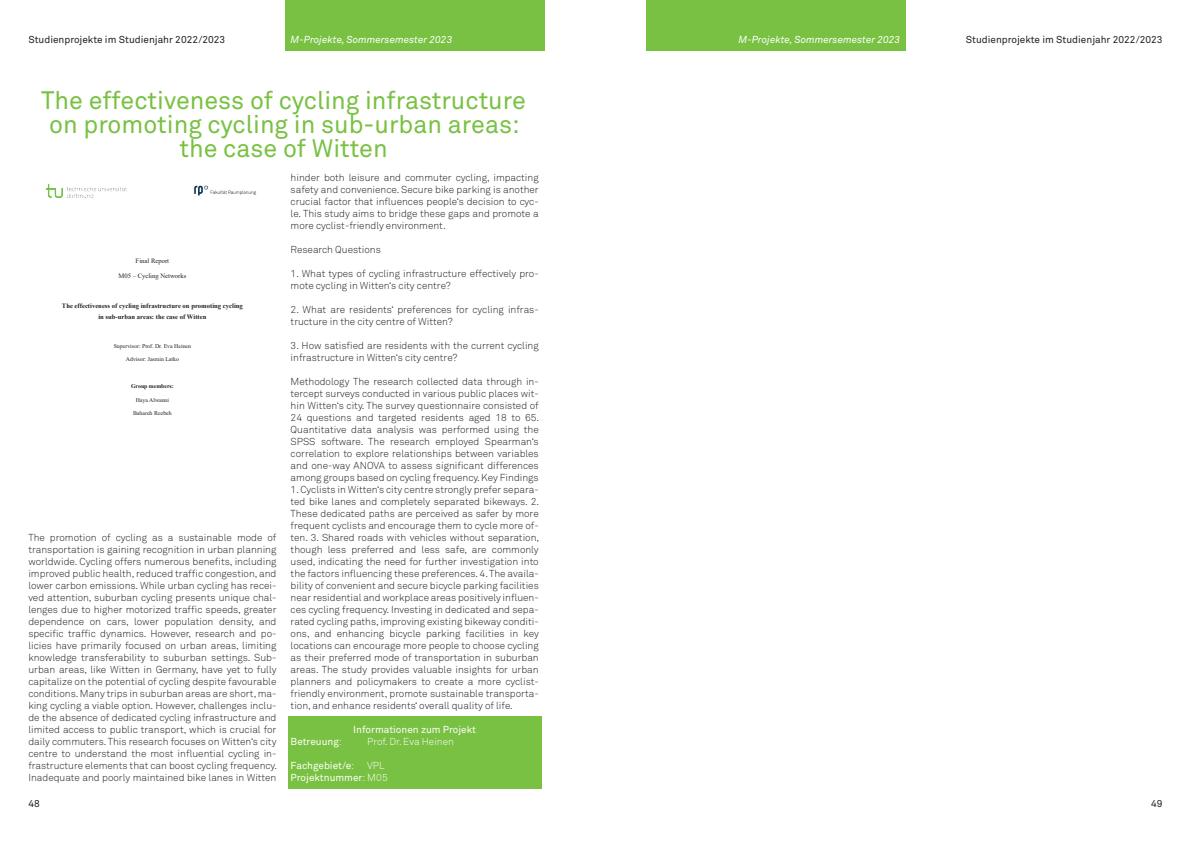
<style>
.page{position:relative;width:1191px;height:842px;background:#fff}
.page>*{position:absolute;margin:0;border:0;box-sizing:border-box;transform-origin:0 0}
.t1{font:25px/24px "Akkurat Pro";color:#79c142;text-align:center}
.t2{font:300 10px/12px "Akkurat Pro";color:#231f20;text-align:justify}
.t3{font:10px "Akkurat Pro";color:#231f20}
.t4{font:10px/12px "Akkurat Pro";color:#fff}
.t5{font:italic 10px "Akkurat Pro";color:#fff}
.t6{font:300 10px "Akkurat Pro";color:#fff}
.t7{font:700 6.6px/11.5px "Times New Roman";color:#231f20;text-align:center}
.t8{font:6.6px "Times New Roman";color:#231f20}
.t9{font:5.8px "Times New Roman";color:#231f20}
.t10{font:700 5.8px "Times New Roman";color:#231f20}
.s1{font-weight:300}
</style>
<div class="page">
<div style="left:646px;top:0;width:260px;height:50px;background:#79c142"></div>
<div style="left:285px;top:0;width:259px;height:50px;background:#79c142"></div>
<div style="left:288px;top:717px;width:253px;height:24px;background:#79c142"></div>
<div style="left:288px;top:741px;width:253px;height:24px;background:#79c142"></div>
<div style="left:288px;top:765px;width:253px;height:24px;background:#79c142"></div>
<img style="left:46px;top:184px;width:81px;height:14px">
<img style="left:194px;top:185px;width:62px;height:11px">
<p class="t3" style="left:28px;top:33px;width:198px">Studienprojekte im Studienjahr 2022/2023</p>
<p class="t5" style="left:291px;top:33px;width:163px">M-Projekte, Sommersemester 2023</p>
<p class="t5" style="left:738px;top:33px;width:163px">M-Projekte, Sommersemester 2023</p>
<p class="t3" style="left:965px;top:33px;width:198px">Studienprojekte im Studienjahr 2022/2023</p>
<h1 class="t1" style="left:41px;top:88px;width:486px">The effectiveness of cycling infrastructure on promoting cycling in sub-urban areas: the case of Witten</h1>
<p class="t8" style="left:136px;top:256px;width:35px">Final Report</p>
<p class="t8" style="left:118px;top:271px;width:69px">M05 – Cycling Networks</p>
<p class="t7" style="left:62px;top:299px;width:182px">The effectiveness of cycling infrastructure on promoting cycling in sub-urban areas: the case of Witten</p>
<p class="t9" style="left:114px;top:342px;width:79px">Supervisor: Prof. Dr. Eva Heinen</p>
<p class="t9" style="left:126px;top:355px;width:55px">Advisor: Jasmin Latko</p>
<p class="t10" style="left:131px;top:382px;width:44px">Group members:</p>
<p class="t9" style="left:136px;top:396px;width:35px">Haya Alwanni</p>
<p class="t9" style="left:133px;top:409px;width:40px">Bahareh Rozbeh</p>
<p class="t2" style="left:28px;top:532px;width:250px">The promotion of cycling as a sustainable mode of transportation is gaining recognition in urban planning worldwide. Cycling offers numerous benefits, including improved public health, reduced traffic congestion, and lower carbon emissions. While urban cycling has recei&shy;ved attention, suburban cycling presents unique chal&shy;lenges due to higher motorized traffic speeds, greater dependence on cars, lower population density, and specific traffic dynamics. However, research and po&shy;licies have primarily focused on urban areas, limiting knowledge transferability to suburban settings. Sub&shy;urban areas, like Witten in Germany, have yet to fully capitalize on the potential of cycling despite favourable conditions. Many trips in suburban areas are short, ma&shy;king cycling a viable option. However, challenges inclu&shy;de the absence of dedicated cycling infrastructure and limited access to public transport, which is crucial for daily commuters. This research focuses on Witten‘s city centre to understand the most influential cycling in&shy;frastructure elements that can boost cycling frequency.<br>Inadequate and poorly maintained bike lanes in Witten</p>
<p class="t3" style="left:28px;top:798px;width:13px">48</p>
<p class="t2" style="left:291px;top:172px;width:250px">hinder both leisure and commuter cycling, impacting safety and convenience. Secure bike parking is another crucial factor that influences people‘s decision to cyc&shy;le. This study aims to bridge these gaps and promote a more cyclist-friendly environment.</p>
<p class="t2" style="left:291px;top:244px;width:92px">Research Questions</p>
<p class="t2" style="left:291px;top:268px;width:250px">1. What types of cycling infrastructure effectively pro&shy;mote cycling in Witten‘s city centre?</p>
<p class="t2" style="left:291px;top:304px;width:250px">2. What are residents‘ preferences for cycling infras&shy;tructure in the city centre of Witten?</p>
<p class="t2" style="left:291px;top:340px;width:250px">3. How satisfied are residents with the current cycling infrastructure in Witten‘s city centre?</p>
<p class="t2" style="left:291px;top:376px;width:250px">Methodology The research collected data through in&shy;tercept surveys conducted in various public places wit&shy;hin Witten‘s city. The survey questionnaire consisted of 24 questions and targeted residents aged 18 to 65.<br>Quantitative data analysis was performed using the SPSS software. The research employed Spearman‘s correlation to explore relationships between variables and one-way ANOVA to assess significant differences among groups based on cycling frequency. Key Findings</p>
<p class="t2" style="left:291px;top:484px;width:250px">1. Cyclists in Witten‘s city centre strongly prefer separa&shy;ted bike lanes and completely separated bikeways. 2.<br>These dedicated paths are perceived as safer by more frequent cyclists and encourage them to cycle more of&shy;ten. 3. Shared roads with vehicles without separation, though less preferred and less safe, are commonly used, indicating the need for further investigation into the factors influencing these preferences. 4. The availa&shy;bility of convenient and secure bicycle parking facilities near residential and workplace areas positively influen&shy;ces cycling frequency. Investing in dedicated and sepa&shy;rated cycling paths, improving existing bikeway conditi&shy;ons, and enhancing bicycle parking facilities in key locations can encourage more people to choose cycling as their preferred mode of transportation in suburban areas. The study provides valuable insights for urban planners and policymakers to create a more cyclist&shy;friendly environment, promote sustainable transporta&shy;tion, and enhance residents‘ overall quality of life.</p>
<p class="t4" style="left:353px;top:724px;width:124px">Informationen zum Projekt</p>
<p class="t4" style="left:291px;top:736px;width:53px">Betreuung<span class="s1">:</span></p>
<p class="t6" style="left:367px;top:736px;width:88px">Prof. Dr. Eva Heinen</p>
<p class="t4" style="left:291px;top:760px;width:65px">Fachgebiet/e<span class="s1">:</span></p>
<p class="t4" style="left:291px;top:760px;width:99px;text-indent:77px"><span class="s1">VPL<br></span>Projektnummer<span class="s1">: M05</span></p>
<p class="t3" style="left:1151px;top:798px;width:13px">49</p>
</div>
